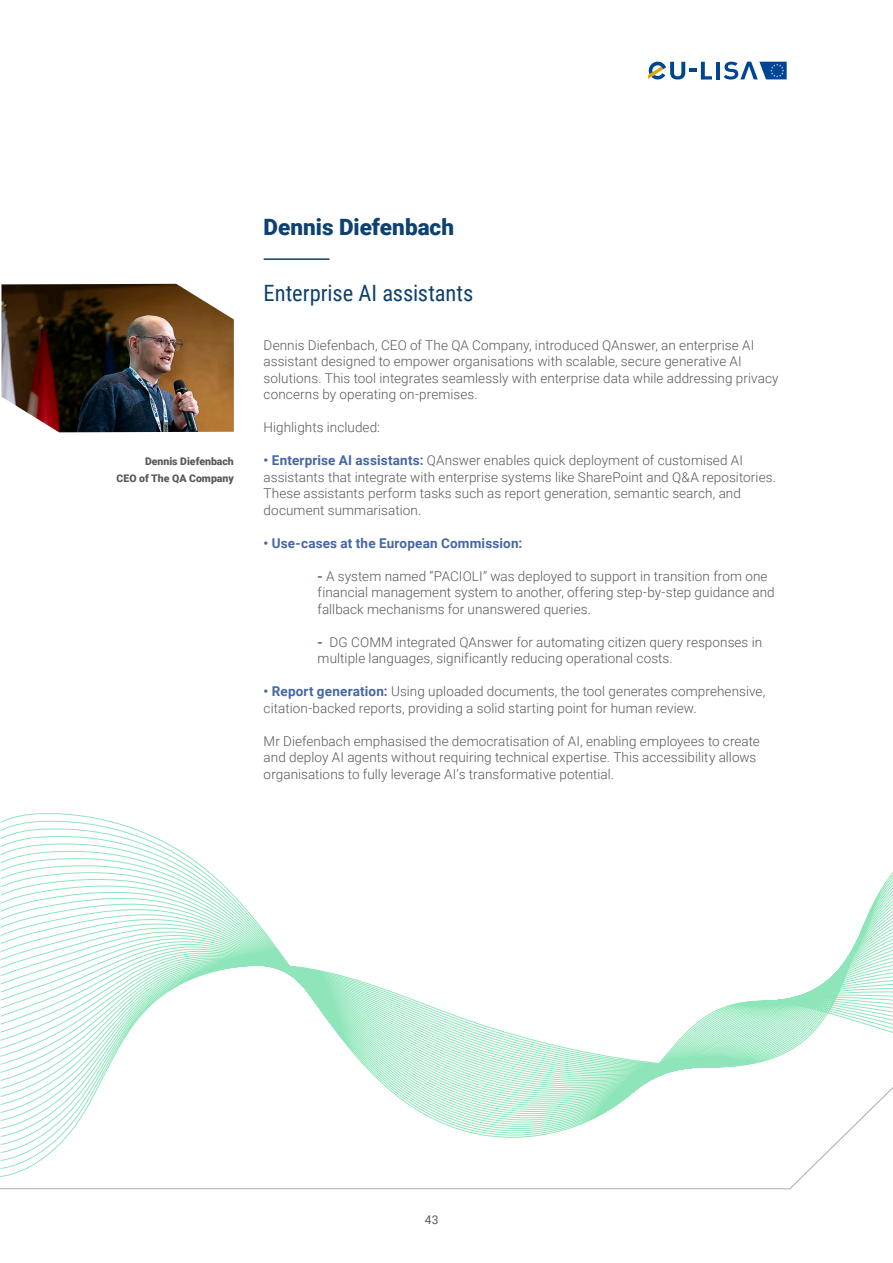
<style>
.page{position:relative;width:893px;height:1263px;background:#fff}
.page>*{position:absolute;margin:0;border:0;box-sizing:border-box;transform-origin:0 0}
.t1{font:22.5px "Roboto Condensed";letter-spacing:-.005em;color:#0d416f}
.t2{font:900 22.5px "Roboto";color:#0d416f}
.t3{font:300 13.5px/16.5px "Roboto";letter-spacing:.005em;color:#57585a}
.t4{font:700 13.5px "Roboto";letter-spacing:.01em;color:#4567a6}
.t5{font:12px "Roboto";color:#57585a}
.t6{font:900 10.5px/16.5px "Roboto";color:#57585a;text-align:right}
.s1{font-weight:700;color:#4567a6}
</style>
<div class="page">
<hr style="left:716px;top:62px;width:4px;height:18px;background:#004494">
<svg style="left:724px;top:62px;width:63px;height:18px"></svg>
<svg style="left:648px;top:62px;width:64px;height:18px"></svg>
<hr style="left:264px;top:258px;width:66px;height:2px;background:#0d416f">
<img style="left:1px;top:284px;width:233px;height:148px">
<svg style="left:0;top:813px;width:893px;height:374px"></svg>
<p class="t6" style="left:117px;top:453px;width:119px">Dennis Diefenbach<br>CEO of The QA Company</p>
<h1 class="t2" style="left:264px;top:211px;width:192px">Dennis Diefenbach</h1>
<h1 class="t1" style="left:264px;top:277px;width:211px">Enterprise AI assistants</h1>
<p class="t3" style="left:264px;top:336px;width:516px">Dennis Diefenbach, CEO of The QA Company, introduced QAnswer, an enterprise AI assistant designed to empower organisations with scalable, secure generative AI solutions. This tool integrates seamlessly with enterprise data while addressing privacy concerns by operating on-premises.</p>
<p class="t3" style="left:264px;top:419px;width:118px">Highlights included:</p>
<p class="t3" style="left:264px;top:452px;width:514px"><span class="s1">• Enterprise AI assistants:</span> QAnswer enables quick deployment of customised AI assistants that integrate with enterprise systems like SharePoint and Q&amp;A repositories.<br>These assistants perform tasks such as report generation, semantic search, and document summarisation.</p>
<p class="t4" style="left:264px;top:534px;width:260px">• Use-cases at the European Commission:</p>
<p class="t3" style="left:318px;top:567px;width:459px"><span class="s1">-</span> A system named “PACIOLI” was deployed to support in transition from one financial management system to another, offering step-by-step guidance and fallback mechanisms for unanswered queries.</p>
<p class="t3" style="left:318px;top:633px;width:446px"><span class="s1">-</span> DG COMM integrated QAnswer for automating citizen query responses in multiple languages, significantly reducing operational costs.</p>
<p class="t3" style="left:264px;top:683px;width:503px"><span class="s1">• Report generation:</span> Using uploaded documents, the tool generates comprehensive, citation-backed reports, providing a solid starting point for human review.</p>
<p class="t3" style="left:264px;top:732px;width:498px">Mr Diefenbach emphasised the democratisation of AI, enabling employees to create and deploy AI agents without requiring technical expertise. This accessibility allows organisations to fully leverage AI’s transformative potential.</p>
<p class="t5" style="left:425px;top:1212px;width:15px">43</p>
</div>
